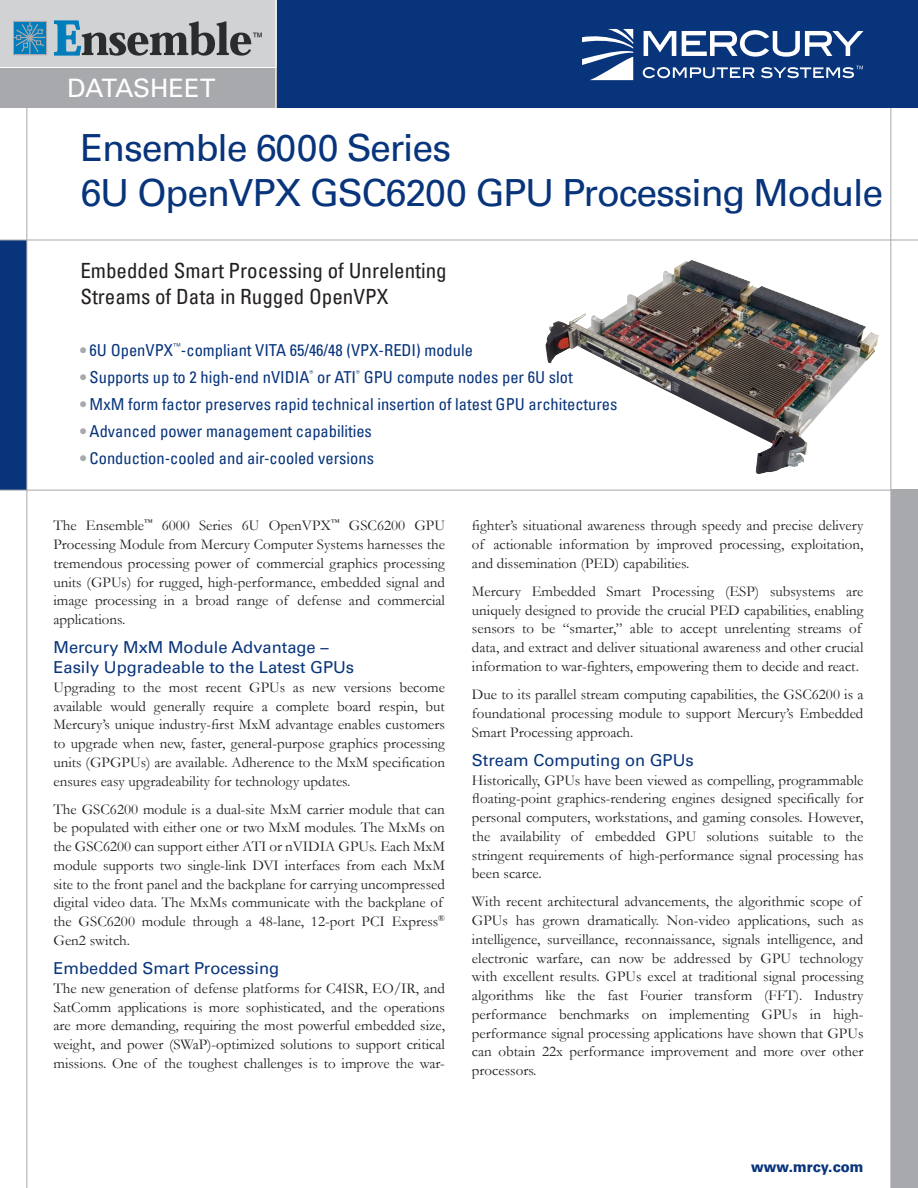
<style>
.page{position:relative;width:918px;height:1188px;background:#fff}
.page>*{position:absolute;margin:0;border:0;box-sizing:border-box;transform-origin:0 0}
.t1{font:37.5px/45px "Univers LT Pro 55 Roman";letter-spacing:-.03em;color:#08347b}
.t2{font:25.5px "Univers LT Pro 55 Roman";letter-spacing:-.01em;color:#fff}
.t3{font:condensed 21px/25.2px "Univers LT Pro";color:#231f20}
.t4{font:condensed 16.5px "Univers LT Pro";color:#08347b}
.t5{font:16.5px/19.8px "Univers LT Pro 55 Roman";color:#08347b}
.t6{font:15px/18.8px "Garamond";color:#231f20;text-align:justify}
.t7{font:900 15px "Univers LT Pro 75";color:#08347b;scale:.9 1}
.t8{font:11.7px "Arial";color:#231f20}
.s1{color:#a8a9ad}
</style>
<div class="page">
<div style="left:234px;top:0;width:684px;height:108px;background:#08347b"></div>
<div style="left:0;top:240px;width:27px;height:250px;background:#08347b"></div>
<div style="left:891px;top:490px;width:27px;height:698px;background:#a8a9ad"></div>
<div style="left:0;top:0;width:276px;height:74px;background:#d1d2d4"></div>
<hr style="left:26px;top:99px;width:1px;height:1089px;background:#a8a9ad">
<hr style="left:0;top:240px;width:918px;height:1px;background:#a8a9ad">
<hr style="left:0;top:490px;width:918px;height:1px;background:#a8a9ad">
<div style="left:0;top:68px;width:276px;height:40px;background:#a8a9ad"></div>
<svg style="left:644px;top:31px;width:32px;height:25px"></svg>
<svg style="left:682px;top:30px;width:181px;height:27px"></svg>
<svg style="left:643px;top:67px;width:112px;height:11px"></svg>
<svg style="left:582px;top:29px;width:51px;height:51px"></svg>
<svg style="left:761px;top:66px;width:102px;height:12px"></svg>
<hr style="left:890px;top:108px;width:1px;height:1080px;background:#a8a9ad">
<hr style="left:275px;top:0;width:1px;height:108px;background:#fff">
<hr style="left:0;top:67px;width:276px;height:1px;background:#fff">
<svg style="left:54px;top:21px;width:197px;height:35px"></svg>
<svg style="left:13px;top:21px;width:34px;height:34px"></svg>
<img style="left:546px;top:260px;width:333px;height:214px">
<h2 class="t2" style="left:67px;top:70px;width:150px">DATASHEET</h2>
<p class="t8" style="left:252px;top:29px;width:13px">™</p>
<h1 class="t1" style="left:80px;top:124px;width:804px">Ensemble 6000 Series<br>6U OpenVPX GSC6200 GPU Processing Module</h1>
<h3 class="t3" style="left:80px;top:258px;width:368px">Embedded Smart Processing of Unrelenting<br>Streams of Data in Rugged OpenVPX</h3>
<p class="t4" style="left:80px;top:340px;width:394px"><span class="s1">•</span> 6U OpenVPX<sup>™</sup>-compliant VITA 65/46/48 (VPX-REDI) module</p>
<p class="t4" style="left:80px;top:367px;width:494px"><span class="s1">•</span> Supports up to 2 high-end nVIDIA<sup>®</sup> or ATI<sup>®</sup> GPU compute nodes per 6U slot</p>
<p class="t4" style="left:80px;top:394px;width:539px"><span class="s1">•</span> MxM form factor preserves rapid technical insertion of latest GPU architectures</p>
<p class="t4" style="left:80px;top:421px;width:293px"><span class="s1">•</span> Advanced power management capabilities</p>
<p class="t4" style="left:80px;top:448px;width:295px"><span class="s1">•</span> Conduction-cooled and air-cooled versions</p>
<p class="t6" style="left:53px;top:516px;width:393px">The Ensemble<sup>™</sup> 6000 Series 6U OpenVPX<sup>™</sup> GSC6200 GPU Processing Module from Mercury Computer Systems harnesses the tremendous processing power of commercial graphics processing units (GPUs) for rugged, high-performance, embedded signal and image processing in a broad range of defense and commercial applications.</p>
<p class="t5" style="left:53px;top:637px;width:302px">Mercury MxM Module Advantage –<br>Easily Upgradeable to the Latest GPUs</p>
<p class="t6" style="left:53px;top:677px;width:393px">Upgrading to the most recent GPUs as new versions become available would generally require a complete board respin, but Mercury’s unique industry-first MxM advantage enables customers to upgrade when new, faster, general-purpose graphics processing units (GPGPUs) are available. Adherence to the MxM specification ensures easy upgradeability for technology updates.</p>
<p class="t6" style="left:53px;top:799px;width:393px;text-align:left">The GSC6200 module is a dual-site MxM carrier module that can be populated with either one or two MxM modules. The MxMs on the GSC6200 can support either ATI or nVIDIA GPUs. Each MxM module supports two single-link DVI interfaces from each MxM site to the front panel and the backplane for carrying uncompressed digital video data. The MxMs communicate with the backplane of the GSC6200 module through a 48-lane, 12-port PCI Express<sup>® </sup>Gen2 switch.</p>
<p class="t5" style="left:53px;top:958px;width:227px">Embedded Smart Processing</p>
<p class="t6" style="left:53px;top:978px;width:393px">The new generation of defense platforms for C4ISR, EO/IR, and SatComm applications is more sophisticated, and the operations are more demanding, requiring the most powerful embedded size, weight, and power (SWaP)-optimized solutions to support critical missions. One of the toughest challenges is to improve the war-</p>
<p class="t6" style="left:472px;top:516px;width:393px">fighter’s situational awareness through speedy and precise delivery of actionable information by improved processing, exploitation, and dissemination (PED) capabilities.</p>
<p class="t6" style="left:472px;top:581px;width:393px;text-align:left">Mercury Embedded Smart Processing (ESP) subsystems are uniquely designed to provide the crucial PED capabilities, enabling sensors to be “smarter,” able to accept unrelenting streams of data, and extract and deliver situational awareness and other crucial information to war-fighters, empowering them to decide and react.</p>
<p class="t6" style="left:472px;top:685px;width:393px">Due to its parallel stream computing capabilities, the GSC6200 is a foundational processing module to support Mercury’s Embedded Smart Processing approach.</p>
<p class="t5" style="left:472px;top:749px;width:223px">Stream Computing on GPUs</p>
<p class="t6" style="left:472px;top:770px;width:393px">Historically, GPUs have been viewed as compelling, programmable floating-point graphics-rendering engines designed specifically for personal computers, workstations, and gaming consoles. However, the availability of embedded GPU solutions suitable to the stringent requirements of high-performance signal processing has been scarce.</p>
<p class="t6" style="left:472px;top:892px;width:393px;text-align:left">With recent architectural advancements, the algorithmic scope of GPUs has grown dramatically. Non-video applications, such as intelligence, surveillance, reconnaissance, signals intelligence, and electronic warfare, can now be addressed by GPU technology with excellent results. GPUs excel at traditional signal processing algorithms like the fast Fourier transform (FFT). Industry performance benchmarks on implementing GPUs in high&shy;performance signal processing applications have shown that GPUs can obtain 22x performance improvement and more over other processors.</p>
<p class="t7" style="left:751px;top:1156px;width:126px">www.mrcy.com</p>
</div>
